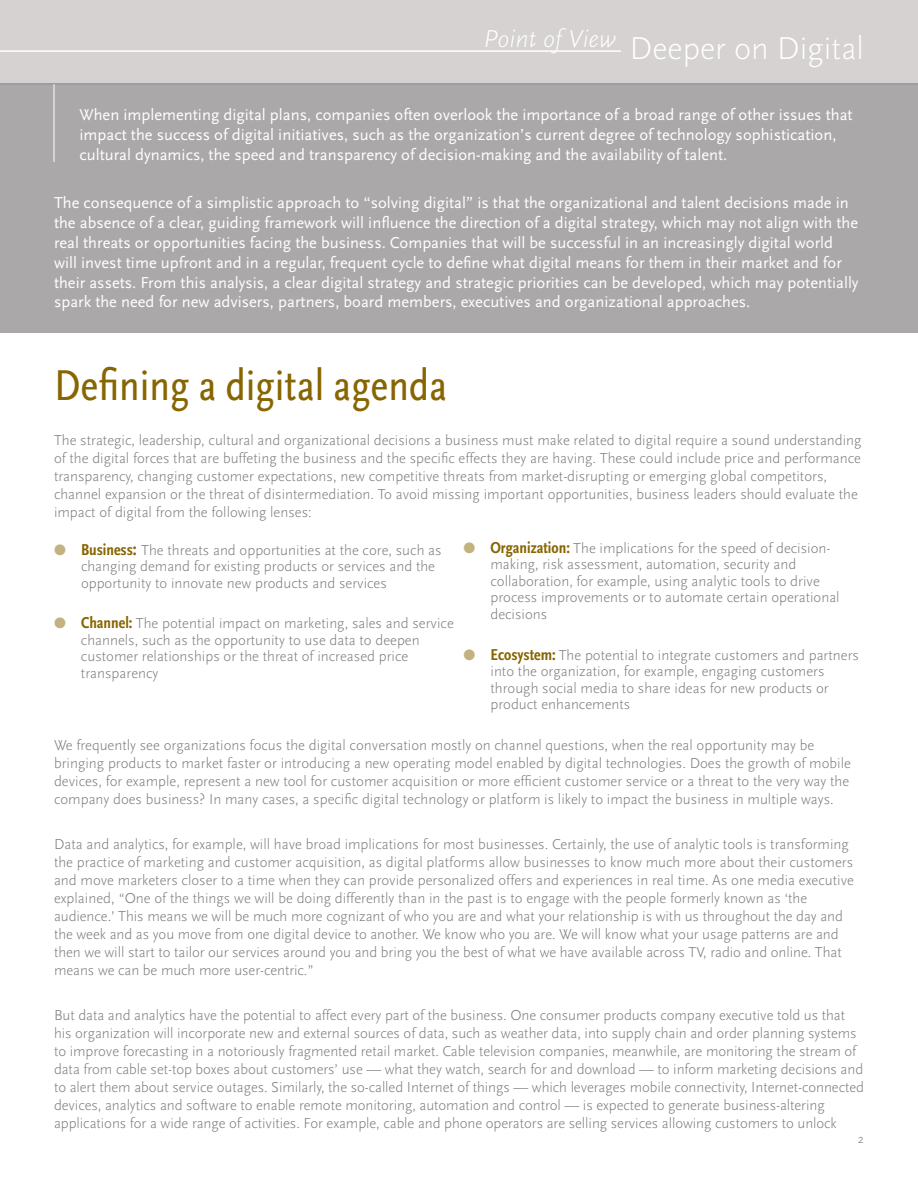
<style>
.page{position:relative;width:918px;height:1188px;background:#fff}
.page>*{position:absolute;margin:0;border:0;box-sizing:border-box;transform-origin:0 0}
.t1{font:45px "Scala Sans Regular Con";color:#876500}
.t2{font:300 33px "Scala Sans";color:#fff}
.t3{font:16.5px/19.8px "Scala Sans";color:#fff}
.t4{font:300 15px/18px "Scala Sans";color:#787878}
.t5{font:300 12.75px "Scala Sans";color:#787878}
.s1{color:#c3b280}
.s2{font-family:"Scala Sans Bold Con";font-weight:400;font-size:16.5px;color:#876500}
.s3{font-family:"Scala Sans Bold Con";font-weight:400;font-size:18px;color:#876500}
</style>
<div class="page">
<div style="left:0;top:0;width:918px;height:84px;background:#d5d2d1"></div>
<div style="left:0;top:84px;width:918px;height:249px;background:#aaa8a8"></div>
<hr style="left:54px;top:84px;width:1px;height:78px;background:#fff">
<hr style="left:0;top:50px;width:621px;height:2px;background:#fff">
<h2 class="t2" style="left:484px;top:30px;width:382px"><sup>Point</sup> <sup>of</sup> <sup>View</sup> Deeper on Digital</h2>
<p class="t3" style="left:80px;top:105px;width:775px">When implementing digital plans, companies often overlook the importance of a broad range of other issues that impact the success of digital initiatives, such as the organization’s current degree of technology sophistication, cultural dynamics, the speed and transparency of decision-making and the availability of talent.</p>
<p class="t3" style="left:54px;top:194px;width:806px">The consequence of a simplistic approach to “solving digital” is that the organizational and talent decisions made in the absence of a clear, guiding framework will influence the direction of a digital strategy, which may not align with the real threats or opportunities facing the business. Companies that will be successful in an increasingly digital world will invest time upfront and in a regular, frequent cycle to define what digital means for them in their market and for their assets. From this analysis, a clear digital strategy and strategic priorities can be developed, which may potentially spark the need for new advisers, partners, board members, executives and organizational approaches.</p>
<h1 class="t1" style="left:54px;top:361px;width:395px">Defining a digital agenda</h1>
<p class="t4" style="left:54px;top:431px;width:809px">The strategic, leadership, cultural and organizational decisions a business must make related to digital require a sound understanding of the digital forces that are buffeting the business and the specific effects they are having. These could include price and performance transparency, changing customer expectations, new competitive threats from market-disrupting or emerging global competitors, channel expansion or the threat of disintermediation. To avoid missing important opportunities, business leaders should evaluate the impact of digital from the following lenses:</p>
<p class="t4" style="left:81px;top:542px;width:362px;line-height:16.5px;text-indent:-27px"><span class="s1">●</span> <span class="s2">Business</span><span class="s3">:</span> The threats and opportunities at the core, such as changing demand for existing products or services and the opportunity to innovate new products and services</p>
<p class="t4" style="left:81px;top:615px;width:374px;line-height:16.5px;text-indent:-27px"><span class="s1">●</span> <span class="s2">Channel:</span> The potential impact on marketing, sales and service channels, such as the opportunity to use data to deepen customer relationships or the threat of increased price transparency</p>
<p class="t4" style="left:490px;top:540px;width:351px;line-height:16.5px;text-indent:-27px"><span class="s1">●</span> <span class="s2">Organization:</span> The implications for the speed of decision&shy;making, risk assessment, automation, security and collaboration, for example, using analytic tools to drive process improvements or to automate certain operational decisions</p>
<p class="t4" style="left:491px;top:647px;width:370px;line-height:16.5px;text-indent:-27px"><span class="s1">●</span> <span class="s2">Ecosystem:</span> The potential to integrate customers and partners into the organization, for example, engaging customers through social media to share ideas for new products or product enhancements</p>
<p class="t4" style="left:54px;top:736px;width:798px">We frequently see organizations focus the digital conversation mostly on channel questions, when the real opportunity may be bringing products to market faster or introducing a new operating model enabled by digital technologies. Does the growth of mobile devices, for example, represent a new tool for customer acquisition or more efficient customer service or a threat to the very way the company does business? In many cases, a specific digital technology or platform is likely to impact the business in multiple ways.</p>
<p class="t4" style="left:54px;top:835px;width:802px">Data and analytics, for example, will have broad implications for most businesses. Certainly, the use of analytic tools is transforming the practice of marketing and customer acquisition, as digital platforms allow businesses to know much more about their customers and move marketers closer to a time when they can provide personalized offers and experiences in real time. As one media executive explained, “One of the things we will be doing differently than in the past is to engage with the people formerly known as ‘the audience.’ This means we will be much more cognizant of who you are and what your relationship is with us throughout the day and the week and as you move from one digital device to another. We know who you are. We will know what your usage patterns are and then we will start to tailor our services around you and bring you the best of what we have available across TV, radio and online. That means we can be much more user-centric.”</p>
<p class="t4" style="left:54px;top:1006px;width:812px">But data and analytics have the potential to affect every part of the business. One consumer products company executive told us that his organization will incorporate new and external sources of data, such as weather data, into supply chain and order planning systems to improve forecasting in a notoriously fragmented retail market. Cable television companies, meanwhile, are monitoring the stream of data from cable set-top boxes about customers’ use — what they watch, search for and download — to inform marketing decisions and to alert them about service outages. Similarly, the so-called Internet of things — which leverages mobile connectivity, Internet-connected devices, analytics and software to enable remote monitoring, automation and control — is expected to generate business-altering applications for a wide range of activities. For example, cable and phone operators are selling services allowing customers to unlock</p>
<p class="t5" style="left:858px;top:1132px;width:8px">2</p>
</div>
